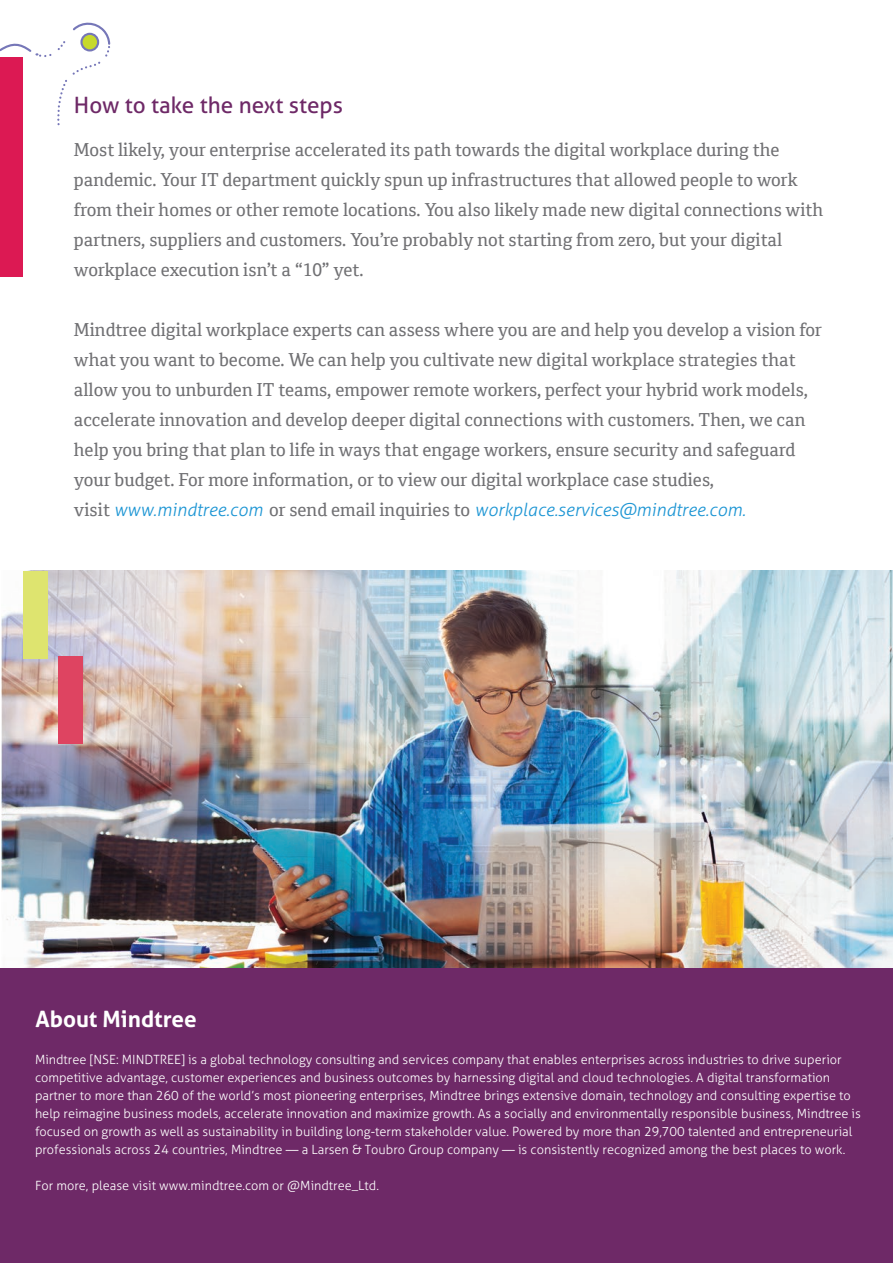
<style>
.page{position:relative;width:893px;height:1263px;background:#fff}
.page>*{position:absolute;margin:0;border:0;box-sizing:border-box;transform-origin:0 0}
.t1{font:22.5px "Aller Typo";color:#6e2967}
.t2{font:700 22.5px "Aller Typo";color:#fff}
.t3{font:18px/30px "Cordale";color:#707073}
.t4{font:italic 300 18px "Aller Typo";color:#1e96d4}
.t5{font:300 12.75px/18px "Aller Typo";color:#fff}
.s1{font-family:"Cordale";font-weight:400;font-style:normal;color:#707073}
</style>
<div class="page">
<img style="left:1px;top:571px;width:892px;height:398px">
<svg style="left:0;top:22px;width:111px;height:104px"></svg>
<div style="left:82px;top:34px;width:16px;height:16px;background:#c7d92c;border-radius:50%"></div>
<div style="left:80px;top:33px;width:19px;height:19px;border:2px solid #7677b8;border-radius:50%"></div>
<div style="left:0;top:57px;width:23px;height:220px;background:#dc1953"></div>
<div style="left:0;top:969px;width:893px;height:294px;background:#6e2967"></div>
<div style="left:23px;top:571px;width:25px;height:88px;background:#dee46f"></div>
<div style="left:58px;top:656px;width:24px;height:87px;background:#de4461"></div>
<p class="t1" style="left:74px;top:91px;width:271px">How to take the next steps</p>
<p class="t3" style="left:74px;top:135px;width:751px">Most likely, your enterprise accelerated its path towards the digital workplace during the pandemic. Your IT department quickly spun up infrastructures that allowed people to work from their homes or other remote locations. You also likely made new digital connections with partners, suppliers and customers. You’re probably not starting from zero, but your digital workplace execution isn’t a “10” yet.</p>
<p class="t3" style="left:74px;top:315px;width:750px">Mindtree digital workplace experts can assess where you are and help you develop a vision for what you want to become. We can help you cultivate new digital workplace strategies that allow you to unburden IT teams, empower remote workers, perfect your hybrid work models, accelerate innovation and develop deeper digital connections with customers. Then, we can help you bring that plan to life in ways that engage workers, ensure security and safeguard your budget. For more information, or to view our digital workplace case studies,</p>
<p class="t4" style="left:74px;top:499px;width:673px"><span class="s1">visit</span> www.mindtree.com <span class="s1">or send email inquiries to</span> workplace.services@mindtree.com.</p>
<p class="t2" style="left:35px;top:1005px;width:163px">About Mindtree</p>
<p class="t5" style="left:35px;top:1050px;width:827px">Mindtree [NSE: MINDTREE] is a global technology consulting and services company that enables enterprises across industries to drive superior competitive advantage, customer experiences and business outcomes by harnessing digital and cloud technologies. A digital transformation partner to more than 260 of the world’s most pioneering enterprises, Mindtree brings extensive domain, technology and consulting expertise to help reimagine business models, accelerate innovation and maximize growth. As a socially and environmentally responsible business, Mindtree is focused on growth as well as sustainability in building long-term stakeholder value. Powered by more than 29,700 talented and entrepreneurial professionals across 24 countries, Mindtree ― a Larsen &amp; Toubro Group company ― is consistently recognized among the best places to work.</p>
<p class="t5" style="left:35px;top:1176px;width:345px">For more, please visit www.mindtree.com or @Mindtree_Ltd.</p>
</div>
